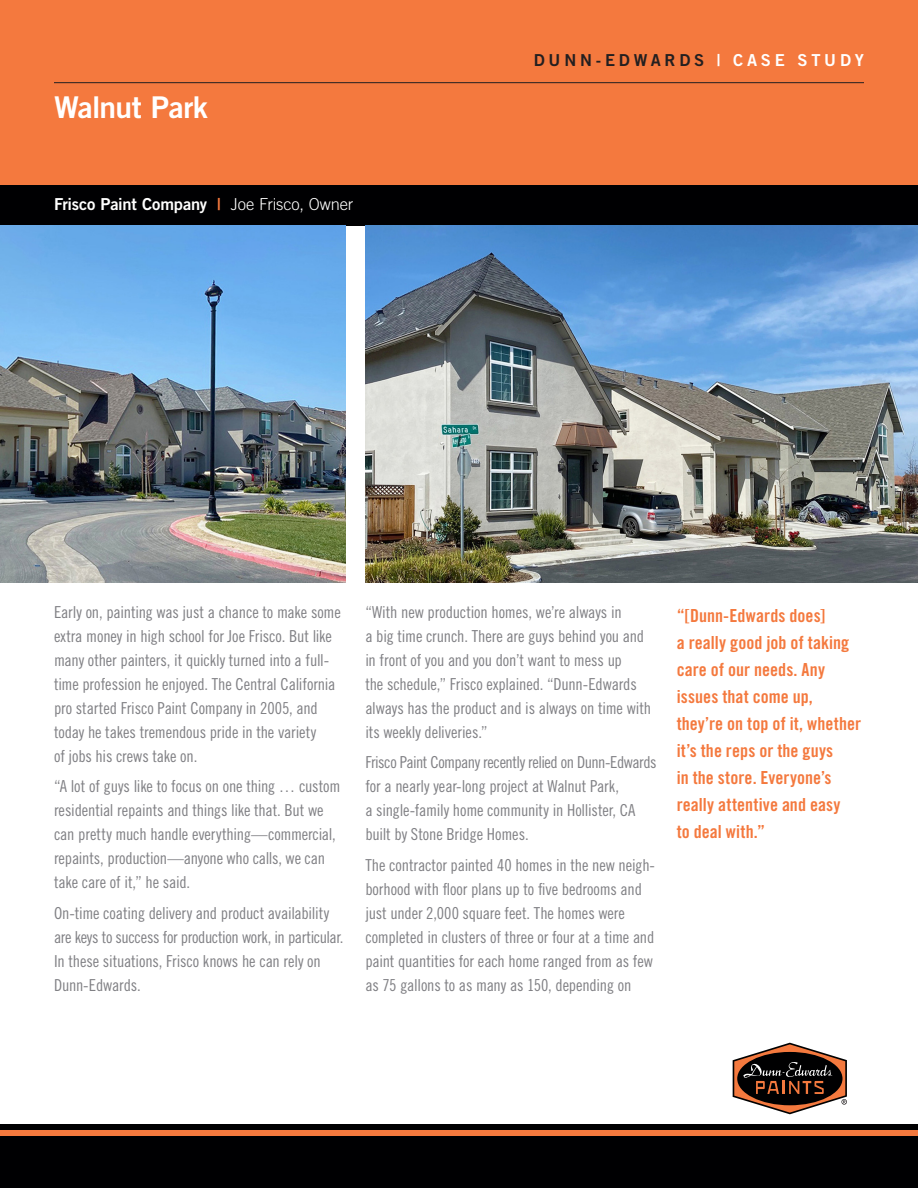
<style>
.page{position:relative;width:918px;height:1188px;background:#fff}
.page>*{position:absolute;margin:0;border:0;box-sizing:border-box;transform-origin:0 0}
.t1{font:30px "Trade Gothic LT Std Bd 2";letter-spacing:-.02em;color:#fff}
.t2{font:18px/27px "Trade Gothic LT Std Bd Cn 20";letter-spacing:.005em;color:#f4793e}
.t3{font:16.5px/24px "Trade Gothic LT Std Cn 18";letter-spacing:-.01em;color:#808084}
.t4{font:16.5px "Trade Gothic LT Std Bd 2";letter-spacing:-.015em;color:#fff}
.t5{font:16.5px "Trade Gothic LT Std Bd 2";letter-spacing:.23em;color:#231f20}
.s1{color:#f4793e}
.s2{font-family:"Trade Gothic LT Std";font-weight:300}
.s3{color:#fff}
</style>
<div class="page">
<div style="left:0;top:0;width:918px;height:220px;background:#f4793e"></div>
<hr style="left:54px;top:82px;width:810px;height:1px;background:#231f20">
<div style="left:0;top:185px;width:918px;height:41px;background:#000002"></div>
<svg style="left:733px;top:1043px;width:114px;height:71px"></svg>
<div style="left:0;top:1125px;width:918px;height:63px;background:#000002"></div>
<div style="left:0;top:1130px;width:918px;height:6px;background:#f4793e"></div>
<img style="left:0;top:226px;width:345px;height:356px">
<img style="left:365px;top:226px;width:553px;height:356px">
<p class="t1" style="left:54px;top:88px;width:155px">Walnut Park</p>
<p class="t4" style="left:54px;top:194px;width:301px">Frisco Paint Company <span class="s1">|</span> <span class="s2">Joe Frisco, Owner</span></p>
<p class="t5" style="left:534px;top:50px;width:332px">DUNN-EDWARDS <span class="s3">| CASE STUDY</span></p>
<p class="t3" style="left:54px;top:600px;width:288px">Early on, painting was just a chance to make some extra money in high school for Joe Frisco. But like many other painters, it quickly turned into a full&shy;time profession he enjoyed. The Central California pro started Frisco Paint Company in 2005, and today he takes tremendous pride in the variety<br>of jobs his crews take on.</p>
<p class="t3" style="left:54px;top:774px;width:288px">“A lot of guys like to focus on one thing … custom residential repaints and things like that. But we can pretty much handle everything—commercial, repaints, production—anyone who calls, we can take care of it,” he said.</p>
<p class="t3" style="left:54px;top:901px;width:291px">On-time coating delivery and product availability are keys to success for production work, in particular.<br>In these situations, Frisco knows he can rely on Dunn-Edwards.</p>
<p class="t3" style="left:365px;top:600px;width:287px">“With new production homes, we’re always in<br>a big time crunch. There are guys behind you and in front of you and you don’t want to mess up<br>the schedule,” Frisco explained. “Dunn-Edwards always has the product and is always on time with its weekly deliveries.”</p>
<p class="t3" style="left:365px;top:750px;width:293px">Frisco Paint Company recently relied on Dunn-Edwards for a nearly year-long project at Walnut Park,<br>a single-family home community in Hollister, CA built by Stone Bridge Homes.</p>
<p class="t3" style="left:365px;top:853px;width:291px">The contractor painted 40 homes in the new neigh&shy;borhood with floor plans up to five bedrooms and just under 2,000 square feet. The homes were completed in clusters of three or four at a time and paint quantities for each home ranged from as few as 75 gallons to as many as 150, depending on</p>
<p class="t2" style="left:677px;top:602px;width:186px">“[Dunn-Edwards does]<br>a really good job of taking care of our needs. Any issues that come up, they’re on top of it, whether it’s the reps or the guys<br>in the store. Everyone’s really attentive and easy<br>to deal with.”</p>
</div>
